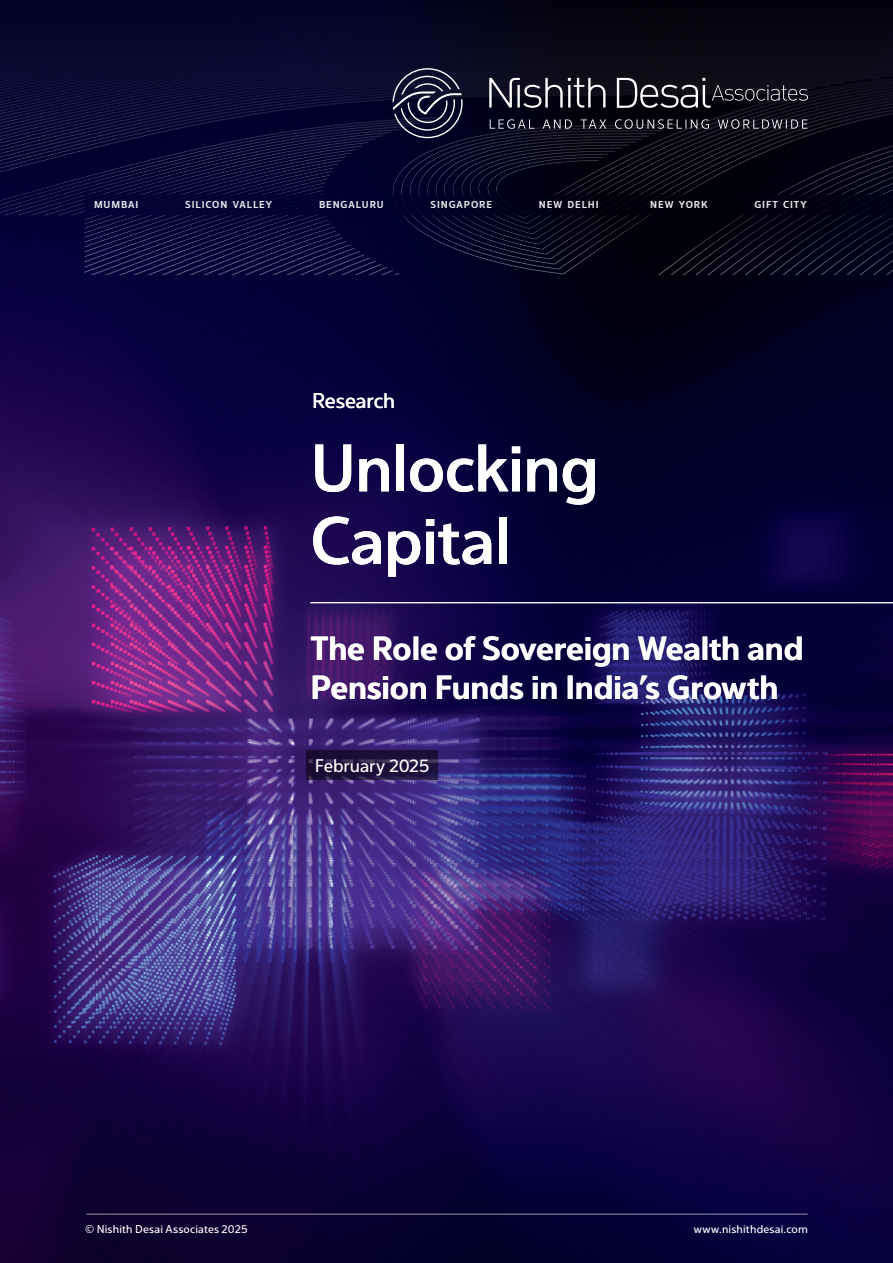
<style>
.page{position:relative;width:893px;height:1263px;background:#fff}
.page>*{position:absolute;margin:0;border:0;box-sizing:border-box;transform-origin:0 0}
.Paragraph_HEAD_XL_1_1{font:66px/72.6px "Interval Next Med";letter-spacing:-.01em;color:#fff}
.Paragraph_HEAD_M_1_2{font:600 33px/39.6px "Interval Next";letter-spacing:-.005em;color:#fff}
.Paragraph_HEAD__S_1_2__0_5__0_5{font:21px "Interval Next Reg";letter-spacing:-.005em;color:#fff}
.t1{font:18px "Interval Next Reg";color:#fff}
.t2{font:11.25px "Interval Next Reg";letter-spacing:.015em;color:#fff}
.t3{font:600 9.9px "Interval Next";letter-spacing:.09em;color:#fff}
</style>
<div class="page">
<img style="left:0;top:274px;width:893px;height:989px">
<hr style="left:86px;top:1213px;width:721px;height:1px;background:#fff">
<img style="left:0;top:0;width:893px;height:274px">
<svg style="left:490px;top:119px;width:317px;height:10px;background:#363640"></svg>
<svg style="left:489px;top:78px;width:319px;height:30px;background:#373740"></svg>
<svg style="left:392px;top:68px;width:71px;height:70px;background:#30304c"></svg>
<svg style="left:306px;top:750px;width:132px;height:30px;background:#1f133c"></svg>
<hr style="left:310px;top:602px;width:583px;height:1px;background:#fff">
<p class="t3" style="left:94px;top:197px;width:46px">MUMBAI</p>
<p class="t3" style="left:185px;top:197px;width:88px">SILICON VALLEY</p>
<p class="t3" style="left:319px;top:197px;width:66px">BENGALURU</p>
<p class="t3" style="left:431px;top:197px;width:63px">SINGAPORE</p>
<p class="t3" style="left:539px;top:197px;width:61px">NEW DELHI</p>
<p class="t3" style="left:650px;top:197px;width:59px">NEW YORK</p>
<p class="t3" style="left:754px;top:197px;width:54px">GIFT CITY</p>
<p class="Paragraph_HEAD__S_1_2__0_5__0_5" style="left:312px;top:386px;width:85px">Research</p>
<p class="Paragraph_HEAD_XL_1_1" style="left:310px;top:427px;width:290px">Unlocking<br>Capital</p>
<p class="Paragraph_HEAD_M_1_2" style="left:310px;top:626px;width:495px">The Role of Sovereign Wealth and<br>Pension Funds in India’s Growth</p>
<p class="t1" style="left:315px;top:752px;width:116px">February 2025</p>
<p class="t2" style="left:85px;top:1220px;width:164px">© Nishith Desai Associates 2025</p>
<p class="t2" style="left:694px;top:1220px;width:116px">www.nishithdesai.com</p>
</div>
